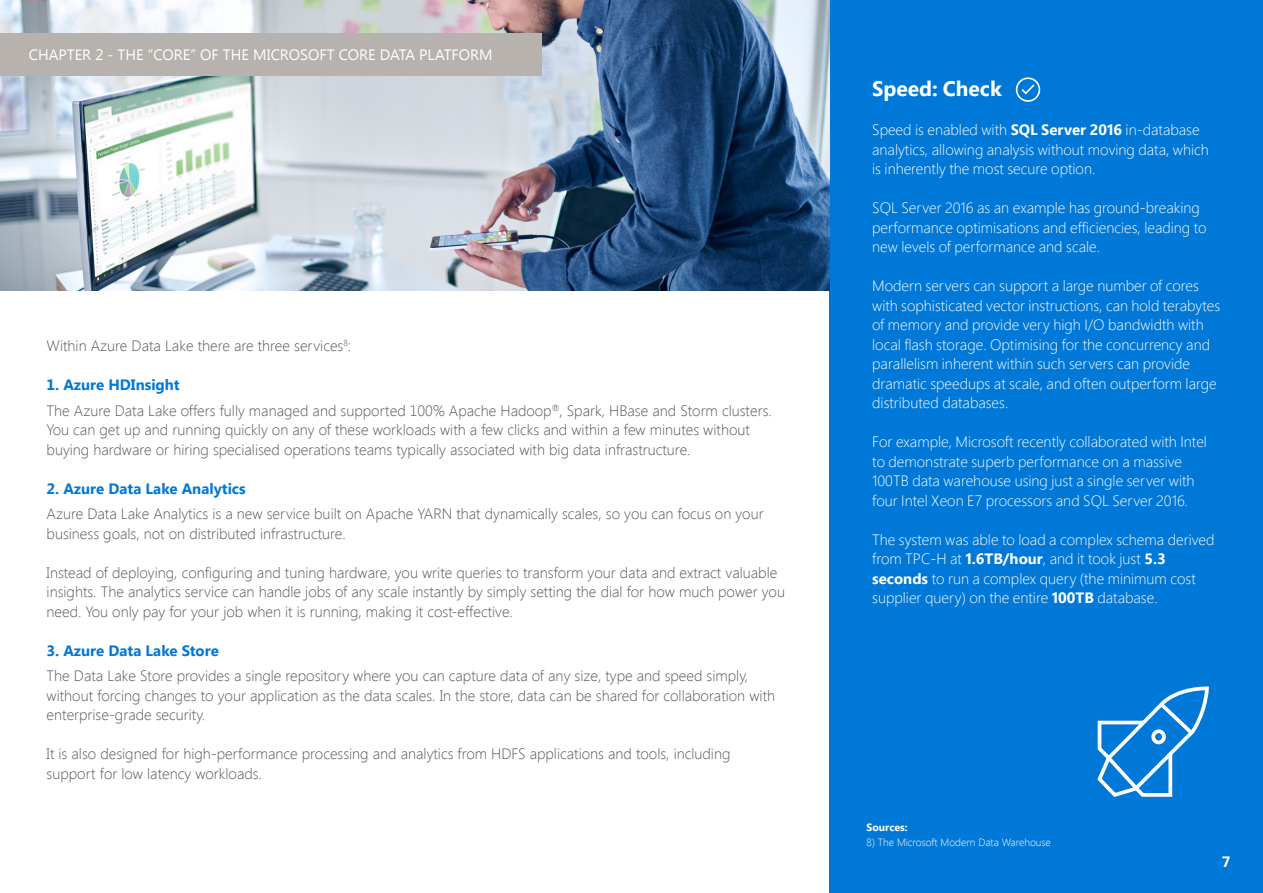
<style>
.page{position:relative;width:1263px;height:893px;background:#fff}
.page>*{position:absolute;margin:0;border:0;box-sizing:border-box;transform-origin:0 0}
.t1{font:700 21px "Segoe Pro";color:#fff}
.t2{font:300 15px/19.5px "Segoe UI";color:#575756}
.t3{font:300 15px/19.5px "Segoe Pro";color:#fff}
.t4{font:15px "Segoe UI";color:#fff}
.t5{font:700 15px "Segoe UI";color:#0078d7}
.t6{font:700 15px "Segoe UI";color:#fff}
.t7{font:300 10.5px "Segoe UI";color:#fff}
.t8{font:700 10.5px "Segoe UI";color:#fff}
.s1{font-weight:700;color:#0078d7}
.s2{font-weight:700}
</style>
<div class="page">
<div style="left:829px;top:0;width:434px;height:893px;background:#0078d7"></div>
<img style="left:0;top:0;width:829px;height:290px">
<div style="left:0;top:33px;width:542px;height:42px;background:#b7b2ad"></div>
<svg style="left:1015px;top:77px;width:26px;height:25px"></svg>
<svg style="left:1097px;top:686px;width:112px;height:111px"></svg>
<p class="t4" style="left:29px;top:44px;width:465px">CHAPTER 2 - THE “CORE” OF THE MICROSOFT CORE DATA PLATFORM</p>
<p class="t2" style="left:47px;top:335px;width:306px">Within Azure Data Lake there are three services<sup>8</sup>:</p>
<p class="t2" style="left:47px;top:371px;width:727px;line-height:25.5px"><span class="s1">1. Azure HDInsight<br></span>The Azure Data Lake offers fully managed and supported 100% Apache Hadoop<sup>®</sup>, Spark, HBase and Storm clusters.</p>
<p class="t2" style="left:47px;top:419px;width:705px">You can get up and running quickly on any of these workloads with a few clicks and within a few minutes without buying hardware or hiring specialised operations teams typically associated with big data infrastructure.</p>
<p class="t5" style="left:47px;top:477px;width:201px">2. Azure Data Lake Analytics</p>
<p class="t2" style="left:47px;top:503px;width:718px">Azure Data Lake Analytics is a new service built on Apache YARN that dynamically scales, so you can focus on your business goals, not on distributed infrastructure.</p>
<p class="t2" style="left:47px;top:562px;width:740px">Instead of deploying, configuring and tuning hardware, you write queries to transform your data and extract valuable insights. The analytics service can handle jobs of any scale instantly by simply setting the dial for how much power you need. You only pay for your job when it is running, making it cost-effective.</p>
<p class="t5" style="left:47px;top:639px;width:174px">3. Azure Data Lake Store</p>
<p class="t2" style="left:47px;top:665px;width:730px">The Data Lake Store provides a single repository where you can capture data of any size, type and speed simply, without forcing changes to your application as the data scales. In the store, data can be shared for collaboration with enterprise-grade security.</p>
<p class="t2" style="left:47px;top:743px;width:685px">It is also designed for high-performance processing and analytics from HDFS applications and tools, including support for low latency workloads.</p>
<h1 class="t1" style="left:872px;top:74px;width:131px">Speed: Check</h1>
<p class="t3" style="left:872px;top:120px;width:338px">Speed is enabled with <span class="s2">SQL Server 2016</span> in-database analytics, allowing analysis without moving data, which is inherently the most secure option.</p>
<p class="t3" style="left:872px;top:198px;width:336px">SQL Server 2016 as an example has ground-breaking performance optimisations and efficiencies, leading to new levels of performance and scale.</p>
<p class="t3" style="left:872px;top:276px;width:349px">Modern servers can support a large number of cores with sophisticated vector instructions, can hold terabytes of memory and provide very high I/O bandwidth with local flash storage. Optimising for the concurrency and parallelism inherent within such servers can provide dramatic speedups at scale, and often outperform large distributed databases.</p>
<p class="t3" style="left:872px;top:432px;width:336px">For example, Microsoft recently collaborated with Intel to demonstrate superb performance on a massive 100TB data warehouse using just a single server with four Intel Xeon E7 processors and SQL Server 2016.</p>
<p class="t3" style="left:872px;top:529px;width:344px">The system was able to load a complex schema derived from TPC-H at <span class="s2">1.6TB/hour</span>, and it took just <span class="s2">5.3 seconds</span> to run a complex query (the minimum cost supplier query) on the entire <span class="s2">100TB</span> database.</p>
<p class="t8" style="left:867px;top:820px;width:42px">Sources:</p>
<p class="t7" style="left:867px;top:835px;width:186px">8) The Microsoft Modern Data Warehouse</p>
<p class="t6" style="left:1222px;top:851px;width:10px">7</p>
</div>
